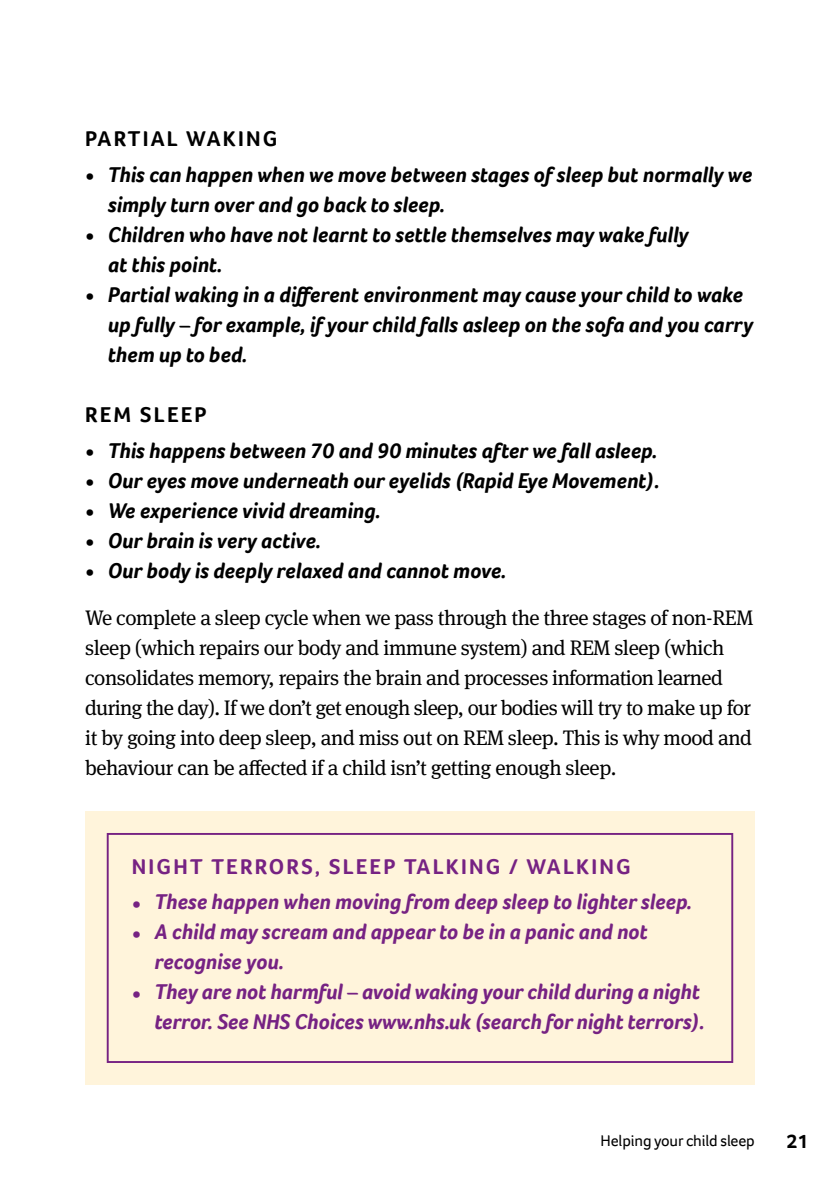
<style>
.page{position:relative;width:840px;height:1191px;background:#fff}
.page>*{position:absolute;margin:0;border:0;box-sizing:border-box;transform-origin:0 0}
.t1{font:italic 700 22px/30px "Foco";color:#000}
.t2{font:italic 700 22px/30px "Foco";letter-spacing:-.005em;color:#762283}
.t3{font:700 22px "Foco";letter-spacing:.1em;color:#762283}
.t4{font:700 22px "Foco";letter-spacing:.1em;color:#000}
.t5{font:21px/30px "Meta Serif OT";letter-spacing:-.02em;color:#000}
.t6{font:700 20px "Foco";color:#000}
.t7{font:16px "Foco";letter-spacing:-.01em;color:#000}
.s1{font-style:normal;font-size:24px}
</style>
<div class="page">
<div style="left:85px;top:811px;width:669px;height:273px;background:#fff4db"></div>
<div style="left:107px;top:833px;width:625px;height:230px;border:2px solid #762283"></div>
<p class="t4" style="left:85px;top:124px;width:194px">PARTIAL WAKING</p>
<p class="t1" style="left:108px;top:159px;width:645px;text-indent:-23px"><span class="s1">•</span> This can happen when we move between stages of sleep but normally we simply turn over and go back to sleep.</p>
<p class="t1" style="left:108px;top:219px;width:582px;text-indent:-23px"><span class="s1">•</span> Children who have not learnt to settle themselves may wake fully at this point.</p>
<p class="t1" style="left:108px;top:279px;width:646px;text-indent:-23px"><span class="s1">•</span> Partial waking in a different environment may cause your child to wake up fully – for example, if your child falls asleep on the sofa and you carry them up to bed.</p>
<p class="t4" style="left:85px;top:400px;width:16px">REM</p>
<p class="t4" style="left:140px;top:400px;width:68px">SLEEP</p>
<p class="t1" style="left:85px;top:435px;width:573px"><span class="s1">•</span> This happens between 70 and 90 minutes after we fall asleep.</p>
<p class="t1" style="left:85px;top:465px;width:575px"><span class="s1">•</span> Our eyes move underneath our eyelids (Rapid Eye Movement).</p>
<p class="t1" style="left:85px;top:495px;width:297px"><span class="s1">•</span> We experience vivid dreaming.</p>
<p class="t1" style="left:85px;top:525px;width:237px"><span class="s1">•</span> Our brain is very active.</p>
<p class="t1" style="left:85px;top:555px;width:422px"><span class="s1">•</span> Our body is deeply relaxed and cannot move.</p>
<p class="t5" style="left:85px;top:602px;width:669px">We complete a sleep cycle when we pass through the three stages of non-REM sleep (which repairs our body and immune system) and REM sleep (which consolidates memory, repairs the brain and processes information learned during the day). If we don’t get enough sleep, our bodies will try to make up for it by going into deep sleep, and miss out on REM sleep. This is why mood and behaviour can be affected if a child isn’t getting enough sleep.</p>
<p class="t3" style="left:132px;top:851px;width:500px">NIGHT TERRORS, SLEEP TALKING / WALKING</p>
<p class="t2" style="left:132px;top:886px;width:561px"><span class="s1">•</span> These happen when moving from deep sleep to lighter sleep.</p>
<p class="t2" style="left:154px;top:916px;width:494px;text-indent:-23px"><span class="s1">•</span> A child may scream and appear to be in a panic and not recognise you.</p>
<p class="t2" style="left:132px;top:976px;width:574px;text-align:right"><span class="s1">•</span> They are not harmful – avoid waking your child during a night terror. See NHS Choices www.nhs.uk (search for night terrors).</p>
<p class="t7" style="left:600px;top:1129px;width:156px">Helping your child sleep</p>
<p class="t6" style="left:786px;top:1128px;width:23px">21</p>
</div>
